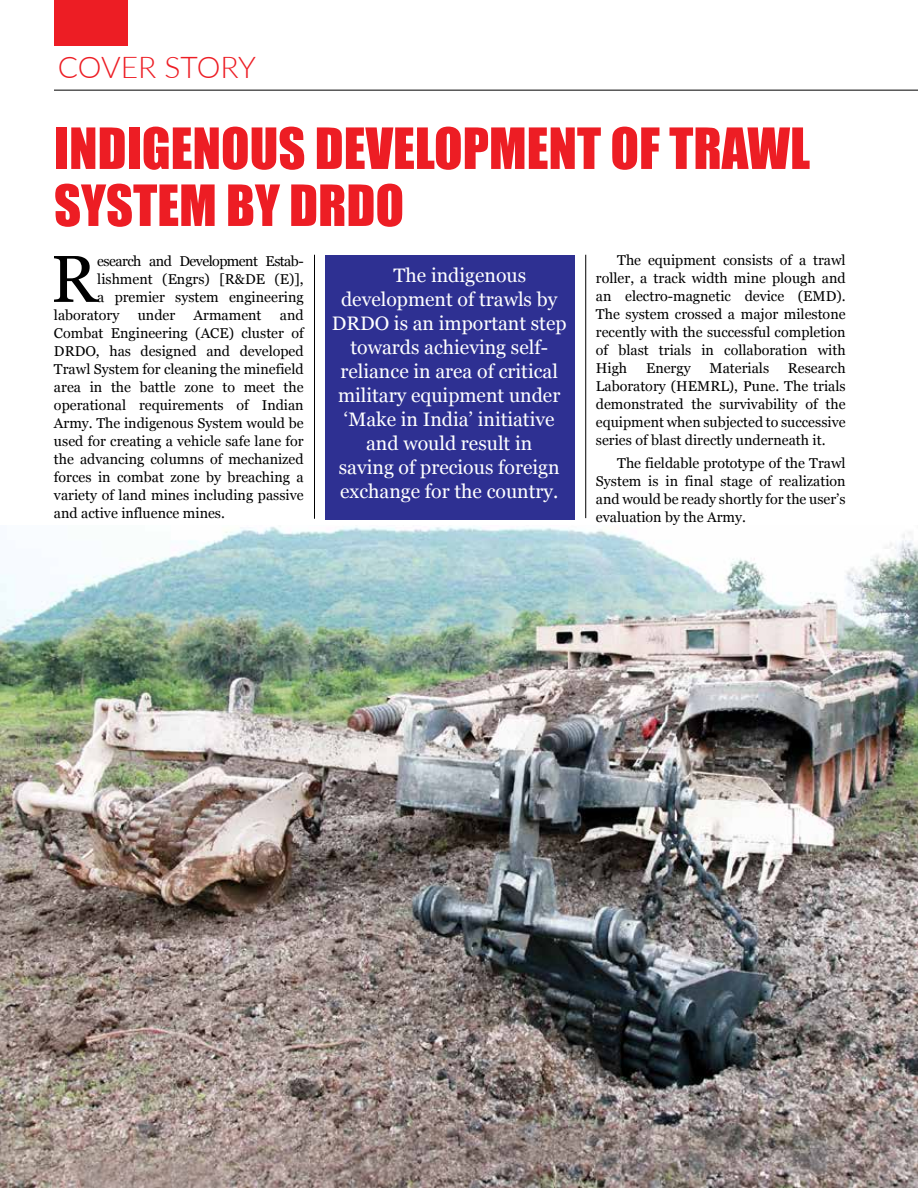
<style>
.page{position:relative;width:918px;height:1188px;background:#fff}
.page>*{position:absolute;margin:0;border:0;box-sizing:border-box;transform-origin:0 0}
.t1{font:66.15px "Georgia";color:#000}
.t2{font:52.5px/57px "Impact";color:#ed1d24}
.t3{font:300 30px "Lato";letter-spacing:-.005em;color:#ed1d24}
.t4{font:19.5px "Georgia";color:#fff}
.t5{font:14.25px/18px "Georgia";color:#000;text-align:justify}
.t6{font:14.25px "Georgia";letter-spacing:-.04em;color:#000}
</style>
<div class="page">
<hr style="left:54px;top:90px;width:864px;height:1px;background:#000">
<div style="left:54px;top:0;width:74px;height:46px;background:#ed1d24"></div>
<hr style="left:585px;top:255px;width:1px;height:263px;background:#000">
<hr style="left:314px;top:255px;width:1px;height:264px;background:#000">
<img style="left:0;top:527px;width:918px;height:661px">
<div style="left:325px;top:255px;width:249px;height:264px;background:#2e3092"></div>
<h3 class="t3" style="left:58px;top:46px;width:199px">COVER STORY</h3>
<h2 class="t2" style="left:54px;top:118px;width:758px">INDIGENOUS DEVELOPMENT OF TRAWL<br>SYSTEM BY DRDO</h2>
<h1 class="t1" style="left:51px;top:242px;width:48px">R</h1>
<p class="t6" style="left:97px;top:253px;width:208px">esearch and Development Estab-</p>
<p class="t5" style="left:596px;top:252px;width:251px;text-indent:21px">The equipment consists of a trawl roller, a track width mine plough and an electro-magnetic device (EMD).<br>The system crossed a major milestone recently with the successful completion of blast trials in collaboration with High</p>
<h3 class="t4" style="left:393px;top:264px;width:134px">The indigenous</h3>
<h3 class="t4" style="left:341px;top:288px;width:218px">development of trawls by</h3>
<h3 class="t4" style="left:332px;top:312px;width:236px">DRDO is an important step</h3>
<h3 class="t4" style="left:350px;top:336px;width:199px">towards achieving self-</h3>
<h3 class="t4" style="left:340px;top:360px;width:219px">reliance in area of critical</h3>
<h3 class="t4" style="left:338px;top:384px;width:224px">military equipment under</h3>
<h3 class="t4" style="left:344px;top:408px;width:212px">‘Make in India’ initiative</h3>
<h3 class="t4" style="left:366px;top:432px;width:168px">and would result in</h3>
<h3 class="t4" style="left:339px;top:456px;width:222px">saving of precious foreign</h3>
<h3 class="t4" style="left:340px;top:480px;width:220px">exchange for the country.</h3>
<p class="t5" style="left:97px;top:270px;width:208px">lishment (Engrs) [R&amp;DE (E)],</p>
<p class="t5" style="left:97px;top:288px;width:208px">a premier system engineering</p>
<p class="t5" style="left:54px;top:306px;width:67px">laboratory</p>
<p class="t5" style="left:138px;top:306px;width:39px">under</p>
<p class="t5" style="left:194px;top:306px;width:69px">Armament</p>
<p class="t5" style="left:54px;top:306px;width:251px;text-indent:226px">and Combat Engineering (ACE) cluster of DRDO, has designed and developed Trawl System for cleaning the minefield area in the battle zone to meet the operational requirements of Indian Army. The indigenous System would be used for creating a vehicle safe lane for the advancing columns of mechanized forces in combat zone by breaching a variety of land mines including passive and active influence mines.</p>
<p class="t5" style="left:596px;top:360px;width:251px;text-indent:192px">Research Laboratory (HEMRL), Pune. The trials demonstrated the survivability of the equipment when subjected to successive series of blast directly underneath it.</p>
<p class="t5" style="left:596px;top:454px;width:251px;text-indent:21px">The fieldable prototype of the Trawl System is in final stage of realization and would be ready shortly for the user’s evaluation by the Army.</p>
<p class="t5" style="left:646px;top:360px;width:46px">Energy</p>
<p class="t5" style="left:710px;top:360px;width:61px">Materials</p>
</div>
